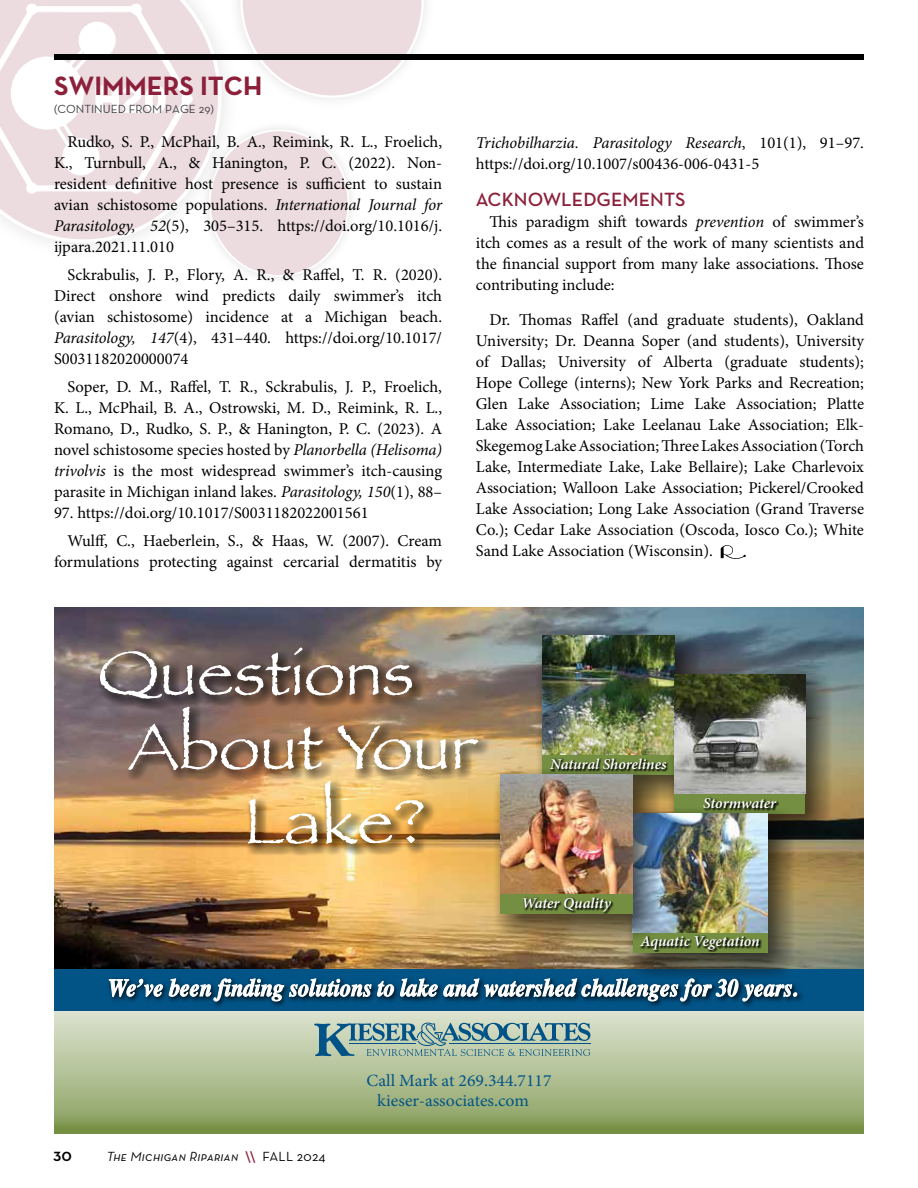
<style>
.page{position:relative;width:918px;height:1188px;background:#fff}
.page>*{position:absolute;margin:0;border:0;box-sizing:border-box;transform-origin:0 0}
.t1{font:65.55px "Papyrus";color:#fff}
.t2{font:700 27px "Neutra Text";color:#8c203b}
.t3{font:600 19.5px "Neutra Text";color:#8c203b}
.t4{font:18px "Neutra Text Demi SC";color:#000}
.t5{font:17.1px "Minion Pro";color:#025487}
.t6{font:16.5px/21px "Minion Pro";color:#000;text-align:justify}
.t7{font:italic 600 15px "Minion Pro";letter-spacing:-.005em;color:#fff}
.t8{font:13.5px "Neutra Text Book SC Italic";letter-spacing:.02em;color:#000}
.t9{font:12px "Neutra Text";color:#414042}
.s1{font-style:italic}
.s2{font-family:"Neutra Text";font-weight:600;color:#8c203b}
.s3{font-family:"Neutra Text"}
</style>
<div class="page">
<svg style="left:721px;top:545px;width:25px;height:14px"></svg>
<div style="left:210px;top:130px;width:139px;height:146px;background:#ecdce0;border-radius:50%"></div>
<svg style="left:241px;top:0;width:183px;height:98px"></svg>
<div style="left:0;top:0;width:241px;height:262px;background:#000;opacity:.75"></div>
<svg style="left:0;top:0;width:221px;height:243px"></svg>
<div style="left:54px;top:54px;width:810px;height:6px;background:#000"></div>
<img style="left:54px;top:607px;width:810px;height:363px">
<img style="left:98px;top:646px;width:392px;height:210px">
<svg style="left:54px;top:1011px;width:810px;height:123px;background:#adbd90"></svg>
<svg style="left:314px;top:1021px;width:276px;height:35px;background:#90afa8"></svg>
<hr style="left:449px;top:1043px;width:142px;height:1px;background:#005287">
<hr style="left:349px;top:1043px;width:67px;height:1px;background:#005287">
<div style="left:54px;top:970px;width:810px;height:41px;background:#025487"></div>
<svg style="left:536px;top:629px;width:166px;height:173px;background:#626867"></svg>
<div style="left:543px;top:754px;width:131px;height:21px;background:#748f41"></div>
<img style="left:543px;top:635px;width:131px;height:119px">
<svg style="left:551px;top:758px;width:117px;height:13px"></svg>
<img style="left:668px;top:668px;width:165px;height:173px">
<div style="left:674px;top:793px;width:131px;height:21px;background:#748f41"></div>
<img style="left:674px;top:674px;width:131px;height:119px">
<svg style="left:703px;top:797px;width:76px;height:11px"></svg>
<svg style="left:627px;top:808px;width:168px;height:166px;background:#585c49"></svg>
<div style="left:633px;top:933px;width:134px;height:20px;background:#748f41"></div>
<img style="left:661px;top:814px;width:106px;height:119px">
<svg style="left:640px;top:935px;width:121px;height:17px"></svg>
<img style="left:494px;top:769px;width:167px;height:172px">
<div style="left:500px;top:894px;width:133px;height:20px;background:#748f41"></div>
<img style="left:500px;top:775px;width:133px;height:119px">
<svg style="left:523px;top:897px;width:90px;height:16px"></svg>
<img style="left:108px;top:974px;width:695px;height:33px">
<svg style="left:109px;top:979px;width:54px;height:22px"></svg>
<svg style="left:169px;top:978px;width:202px;height:23px"></svg>
<svg style="left:377px;top:981px;width:17px;height:16px"></svg>
<svg style="left:400px;top:978px;width:397px;height:23px"></svg>
<h2 class="t2" style="left:54px;top:69px;width:210px">SWIMMERS ITCH</h2>
<p class="t9" style="left:54px;top:102px;width:161px">(CONTINUED FROM PAGE 29)</p>
<p class="t6" style="left:54px;top:132px;width:390px;text-indent:13px">Rudko, S. P., McPhail, B. A., Reimink, R. L., Froelich, K., Turnbull, A., &amp; Hanington, P. C. (2022). Non&shy;resident definitive host presence is sufficient to sustain avian schistosome populations. <span class="s1">International Journal for Parasitology, 52</span>(5), 305–315. https://doi.org/10.1016/j. ijpara.2021.11.010</p>
<p class="t6" style="left:54px;top:264px;width:390px;text-indent:13px">Sckrabulis, J. P., Flory, A. R., &amp; Raffel, T. R. (2020).<br>Direct onshore wind predicts daily swimmer’s itch (avian schistosome) incidence at a Michigan beach.<br><span class="s1">Parasitology, 147</span>(4), 431–440. https://doi.org/10.1017/ S0031182020000074</p>
<p class="t6" style="left:54px;top:376px;width:390px;text-indent:13px">Soper, D. M., Raffel, T. R., Sckrabulis, J. P., Froelich, K. L., McPhail, B. A., Ostrowski, M. D., Reimink, R. L., Romano, D., Rudko, S. P., &amp; Hanington, P. C. (2023). A novel schistosome species hosted by <span class="s1">Planorbella (Helisoma) trivolvis</span> is the most widespread swimmer’s itch-causing parasite in Michigan inland lakes. <span class="s1">Parasitology, 150</span>(1), 88–</p>
<p class="t6" style="left:68px;top:499px;width:376px;line-height:27.8px;text-indent:-13px">97. https://doi.org/10.1017/S0031182022001561<br>Wulff, C., Haeberlein, S., &amp; Haas, W. (2007). Cream</p>
<p class="t6" style="left:54px;top:551px;width:390px">formulations protecting against cercarial dermatitis by</p>
<p class="t6" style="left:476px;top:133px;width:390px"><span class="s1">Trichobilharzia. Parasitology Research</span>, 101(1), 91–97. https://doi.org/10.1007/s00436-006-0431-5</p>
<p class="t3" style="left:476px;top:188px;width:211px">ACKNOWLEDGEMENTS</p>
<p class="t6" style="left:476px;top:212px;width:390px;text-indent:13px">This paradigm shift towards <span class="s1">prevention</span> of swimmer’s itch comes as a result of the work of many scientists and the financial support from many lake associations. Those contributing include:</p>
<p class="t6" style="left:476px;top:309px;width:390px;text-indent:13px">Dr. Thomas Raffel (and graduate students), Oakland University; Dr. Deanna Soper (and students), University of Dallas; University of Alberta (graduate students); Hope College (interns); New York Parks and Recreation; Glen Lake Association; Lime Lake Association; Platte Lake Association; Lake Leelanau Lake Association; Elk-Skegemog Lake Association; Three Lakes Association (Torch Lake, Intermediate Lake, Lake Bellaire); Lake Charlevoix Association; Walloon Lake Association; Pickerel/Crooked Lake Association; Long Lake Association (Grand Traverse Co.); Cedar Lake Association (Oscoda, Iosco Co.); White Sand Lake Association (Wisconsin).</p>
<h1 class="t1" style="left:98px;top:633px;width:318px">Questions</h1>
<h1 class="t1" style="left:128px;top:707px;width:350px">About Your</h1>
<h1 class="t1" style="left:243px;top:782px;width:184px">Lake?</h1>
<p class="t7" style="left:550px;top:754px;width:118px">Natural Shorelines</p>
<p class="t7" style="left:521px;top:893px;width:91px">Water Quality</p>
<p class="t7" style="left:703px;top:793px;width:75px">Stormwater</p>
<p class="t7" style="left:641px;top:931px;width:121px">Aquatic Vegetation</p>
<p class="t5" style="left:366px;top:1069px;width:187px">Call Mark at 269.344.7117</p>
<p class="t4" style="left:53px;top:1144px;width:20px">30</p>
<p class="t8" style="left:107px;top:1148px;width:220px">The Michigan Riparian <span class="s2">\\</span> <span class="s3">FALL 2024</span></p>
<p class="t5" style="left:377px;top:1089px;width:153px">kieser-associates.com</p>
</div>
